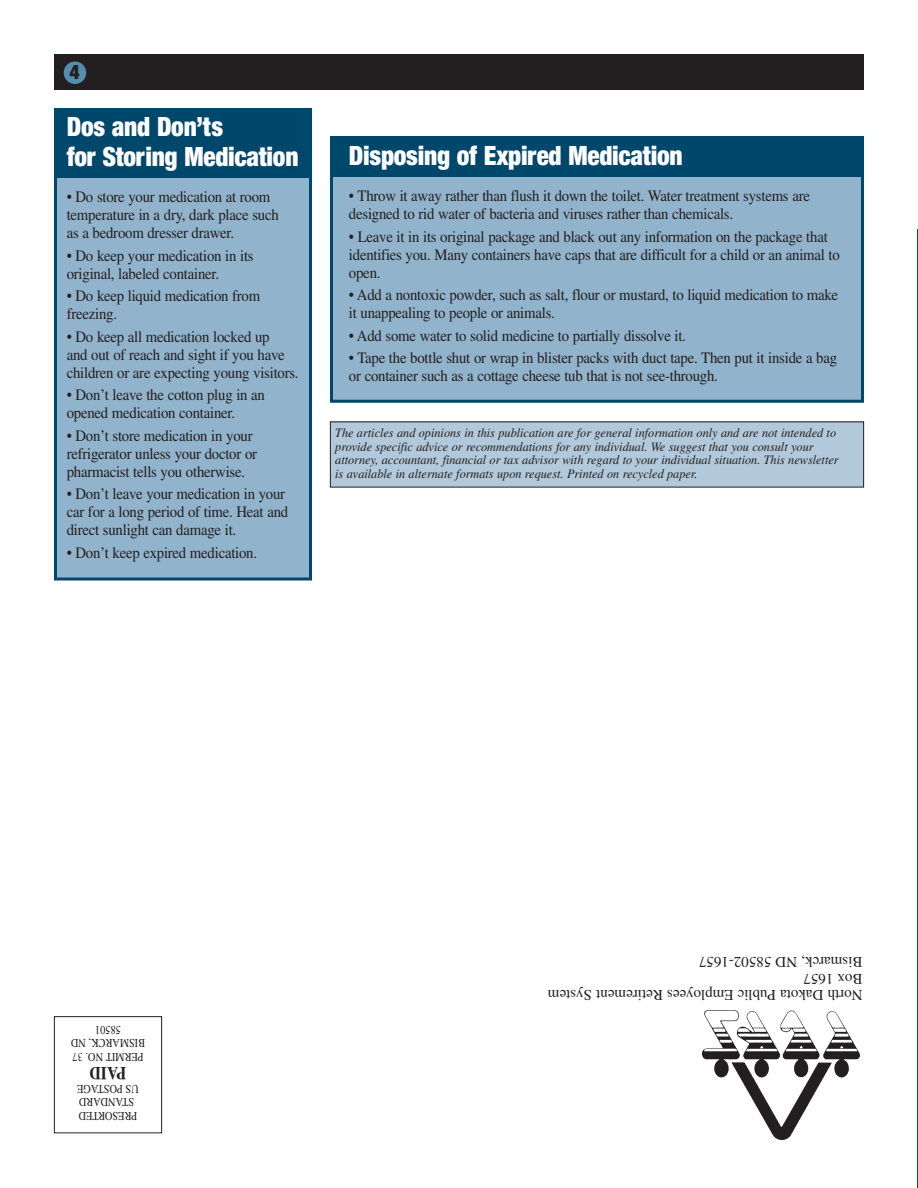
<style>
.page{position:relative;width:918px;height:1188px;background:#fff}
.page>*{position:absolute;margin:0;border:0;box-sizing:border-box;transform-origin:0 0}
.t1{font:28.5px/30px "Sans Black Condensed DTC";letter-spacing:-.01em;color:#fff;scale:.95 1}
.t2{font:21px "Sans Black Condensed DTC";color:#231f20}
.t3{font:700 18.15px "Times";color:#231f20;scale:.85 1}
.t4{font:15.9px/18px "Times";letter-spacing:-.015em;color:#231f20;scale:.93 1}
.t5{font:15px/16.5px "Times";color:#231f20}
.t6{font:italic 12.9px/13.5px "Times";color:#231f20;scale:.95 1}
.t7{font:12.15px/13.6px "Times";color:#231f20;text-align:center;scale:.85 1}
</style>
<div class="page">
<img style="left:703px;top:1011px;width:157px;height:129px">
<div style="left:54px;top:1016px;width:108px;height:117px;border:1px solid #231f20"></div>
<div style="left:330px;top:422px;width:534px;height:65px;background:#b1c9db"></div>
<div style="left:54px;top:54px;width:810px;height:36px;background:#231f20"></div>
<div style="left:64px;top:62px;width:22px;height:22px;background:#558dad;border-radius:50%"></div>
<div style="left:56px;top:110px;width:254px;height:469px;background:#91b3cb"></div>
<div style="left:54px;top:108px;width:258px;height:472px;border:3px solid #00476c"></div>
<div style="left:54px;top:110px;width:258px;height:68px;background:#00476c"></div>
<div style="left:332px;top:140px;width:530px;height:261px;background:#91b3cb"></div>
<div style="left:330px;top:139px;width:534px;height:264px;border:3px solid #00476c"></div>
<div style="left:330px;top:136px;width:534px;height:41px;background:#00476c"></div>
<h2 class="t2" style="left:70px;top:65px;width:12px">4</h2>
<h1 class="t1" style="left:67px;top:114px;width:245px">Dos and Don’ts<br>for Storing Medication</h1>
<p class="t4" style="left:67px;top:189px;width:230px">• Do store your medication at room temperature in a dry, dark place such as a bedroom dresser drawer.</p>
<p class="t4" style="left:67px;top:248px;width:202px">• Do keep your medication in its original, labeled container.</p>
<p class="t4" style="left:67px;top:288px;width:210px">• Do keep liquid medication from freezing.</p>
<p class="t4" style="left:67px;top:329px;width:251px">• Do keep all medication locked up<br>and out of reach and sight if you have children or are expecting young visitors.</p>
<p class="t4" style="left:67px;top:387px;width:215px">• Don’t leave the cotton plug in an opened medication container.</p>
<p class="t4" style="left:67px;top:428px;width:206px">• Don’t store medication in your refrigerator unless your doctor or pharmacist tells you otherwise.</p>
<p class="t4" style="left:67px;top:486px;width:240px">• Don’t leave your medication in your car for a long period of time. Heat and direct sunlight can damage it.</p>
<p class="t4" style="left:67px;top:545px;width:206px">• Don’t keep expired medication.</p>
<h1 class="t1" style="left:349px;top:143px;width:353px">Disposing of Expired Medication</h1>
<p class="t4" style="left:349px;top:188px;width:497px">• Throw it away rather than flush it down the toilet. Water treatment systems are designed to rid water of bacteria and viruses rather than chemicals.</p>
<p class="t4" style="left:349px;top:229px;width:529px">• Leave it in its original package and black out any information on the package that identifies you. Many containers have caps that are difficult for a child or an animal to open.</p>
<p class="t4" style="left:349px;top:287px;width:527px">• Add a nontoxic powder, such as salt, flour or mustard, to liquid medication to make it unappealing to people or animals.</p>
<p class="t4" style="left:349px;top:328px;width:364px">• Add some water to solid medicine to partially dissolve it.</p>
<p class="t4" style="left:349px;top:350px;width:526px">• Tape the bottle shut or wrap in blister packs with duct tape. Then put it inside a bag or container such as a cottage cheese tub that is not see-through.</p>
<p class="t6" style="left:335px;top:427px;width:531px">The articles and opinions in this publication are for general information only and are not intended to provide specific advice or recommendations for any individual. We suggest that you consult your attorney, accountant, financial or tax advisor with regard to your individual situation. This newsletter is available in alternate formats upon request. Printed on recycled paper.</p>
<p class="t7" style="left:145px;top:1063px;width:89px;rotate:-180deg">PERMIT NO. 37<br>BISMARCK, ND<br>58501</p>
<p class="t3" style="left:126px;top:1079px;width:45px;rotate:-180deg">PAID</p>
<p class="t7" style="left:139px;top:1122px;width:74px;rotate:-180deg">PRESORTED<br>STANDARD<br>US POSTAGE</p>
<p class="t5" style="left:862px;top:1002px;width:316px;rotate:-180deg">North Dakota Public Employees Retirement System<br>Box 1657<br>Bismarck, ND 58502-1657</p>
</div>
